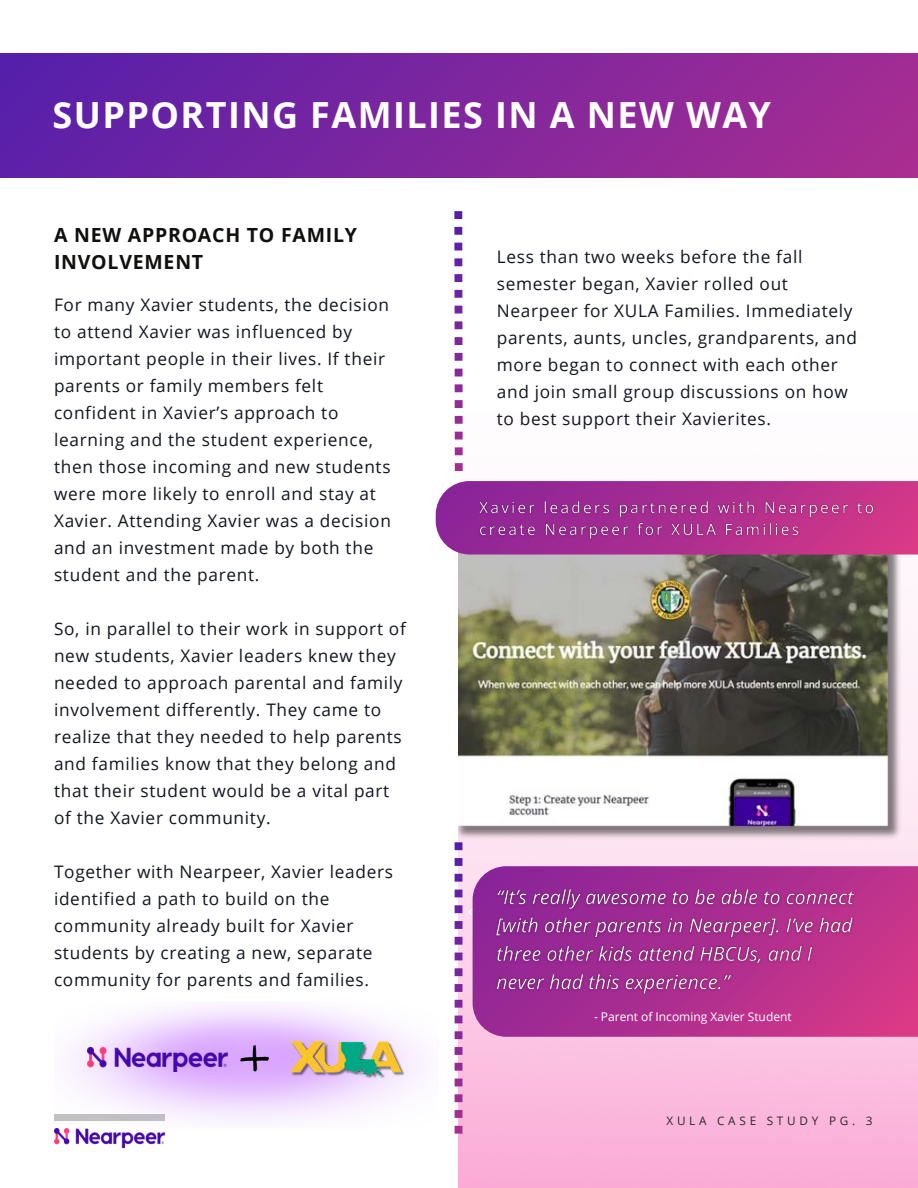
<style>
.page{position:relative;width:918px;height:1188px;background:#fff}
.page>*{position:absolute;margin:0;border:0;box-sizing:border-box;transform-origin:0 0}
.t1{font:700 36px "Open Sans";letter-spacing:.04em;color:#fff}
.t2{font:700 19.5px/27px "Open Sans";letter-spacing:.04em;color:#100f0d}
.t3{font:17.25px/27px "Open Sans";letter-spacing:.04em;color:#11151f}
.t4{font:12px "Open Sans";color:#fff}
.t5{font:11.7px "Open Sans";letter-spacing:.32em;color:#2a2a2a}
</style>
<div class="page">
<div style="left:0;top:54px;width:918px;height:124px;background:linear-gradient(to right,#581faa,#a62d92)"></div>
<svg style="left:469px;top:891px;width:4px;height:25px"></svg>
<img style="left:54px;top:1128px;width:110px;height:19px">
<svg style="left:454px;top:211px;width:9px;height:260px"></svg>
<img style="left:458px;top:555px;width:446px;height:287px">
<svg style="left:436px;top:481px;width:482px;height:74px;background:#b03693"></svg>
<svg style="left:473px;top:866px;width:445px;height:171px;background:#b43290"></svg>
<svg style="left:455px;top:842px;width:7px;height:292px"></svg>
<img style="left:54px;top:1004px;width:371px;height:118px">
<img style="left:87px;top:1048px;width:141px;height:23px">
<svg style="left:240px;top:1045px;width:29px;height:27px"></svg>
<img style="left:281px;top:1035px;width:134px;height:47px">
<img style="left:474px;top:496px;width:404px;height:49px">
<img style="left:490px;top:883px;width:372px;height:119px">
<h1 class="t1" style="left:53px;top:90px;width:720px">SUPPORTING FAMILIES IN A NEW WAY</h1>
<h4 class="t2" style="left:54px;top:221px;width:304px">A NEW APPROACH TO FAMILY<br>INVOLVEMENT</h4>
<h2 class="t3" style="left:54px;top:291px;width:338px">For many Xavier students, the decision to attend Xavier was influenced by important people in their lives. If their parents or family members felt confident in Xavier’s approach to learning and the student experience, then those incoming and new students were more likely to enroll and stay at Xavier. Attending Xavier was a decision and an investment made by both the student and the parent.</h2>
<h4 class="t3" style="left:54px;top:615px;width:353px">So, in parallel to their work in support of new students, Xavier leaders knew they needed to approach parental and family involvement differently. They came to realize that they needed to help parents and families know that they belong and that their student would be a vital part of the Xavier community.</h4>
<h4 class="t3" style="left:54px;top:858px;width:340px">Together with Nearpeer, Xavier leaders identified a path to build on the community already built for Xavier students by creating a new, separate community for parents and families.</h4>
<p class="t3" style="left:497px;top:243px;width:362px">Less than two weeks before the fall semester began, Xavier rolled out Nearpeer for XULA Families. Immediately parents, aunts, uncles, grandparents, and more began to connect with each other and join small group discussions on how to best support their Xavierites.</p>
<p class="t4" style="left:594px;top:1009px;width:199px">- Parent of Incoming Xavier Student</p>
<h4 class="t5" style="left:666px;top:1113px;width:208px">XULA CASE STUDY PG. 3</h4>
</div>
